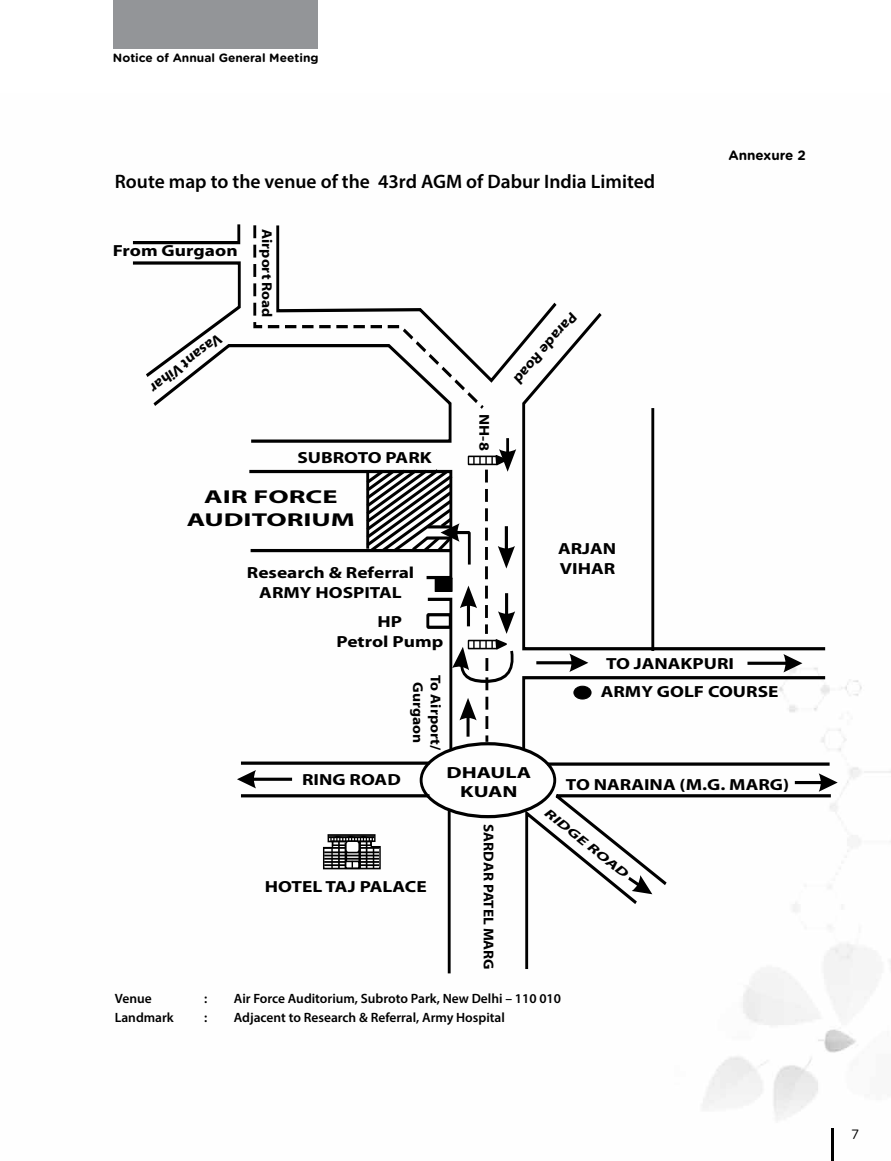
<style>
.page{position:relative;width:891px;height:1161px;background:#fff}
.page>*{position:absolute;margin:0;border:0;box-sizing:border-box;transform-origin:0 0}
.t1{font:600 19.5px "Myriad Pro";color:#000}
.t2{font:700 18.75px/23.1px "Myriad";color:#000;text-align:center;scale:1.52 1}
.t3{font:700 16.05px/20px "Myriad";color:#000;text-align:center;scale:1.2 1}
.t4{font:700 16.05px/20px "Myriad";color:#000;text-align:center;scale:1.36 1}
.t5{font:700 14.85px "Myriad";color:#000;scale:1.04 1}
.t6{font:700 14.55px "Myriad";color:#000;scale:1.1 1}
.t7{font:700 14.25px/17.7px "Myriad";color:#000;text-align:center;scale:1.09 1}
.t8{font:700 14.25px "Myriad";color:#000;scale:1.06 1}
.t9{font:700 14.25px "Myriad";color:#000;scale:1.08 1}
.t10{font:700 14.25px "Myriad";color:#000;scale:1.13 1}
.t11{font:600 13.5px "Myriad Pro";color:#000}
.t12{font:700 13.5px "Gotham Rounded";color:#000}
.t13{font:13.5px "Gotham Rounded";color:#000}
.t14{font:italic 700 12.6px "Myriad";color:#000;scale:1.45 1}
.t15{font:700 12px "Gotham Rounded";color:#000}
</style>
<div class="page">
<img style="left:241px;top:679px;width:650px;height:482px">
<hr style="left:831px;top:1129px;width:2px;height:32px;background:#000">
<div style="left:113px;top:0;width:205px;height:49px;background:#939598"></div>
<svg style="left:132px;top:224px;width:109px;height:21px"></svg>
<div style="left:420px;top:742px;width:136px;height:76px;border:3px solid #000;border-radius:50%"></div>
<hr style="left:241px;top:794px;width:189px;height:3px;background:#000">
<hr style="left:241px;top:762px;width:189px;height:3px;background:#000">
<hr style="left:448px;top:810px;width:3px;height:163px;background:#000">
<hr style="left:547px;top:763px;width:283px;height:3px;background:#000">
<svg style="left:322px;top:833px;width:59px;height:37px"></svg>
<svg style="left:524px;top:773px;width:314px;height:199px"></svg>
<hr style="left:247px;top:778px;width:45px;height:3px;background:#000">
<svg style="left:237px;top:770px;width:19px;height:18px"></svg>
<svg style="left:132px;top:260px;width:696px;height:493px"></svg>
<p class="t15" style="left:113px;top:49px;width:207px">Notice of Annual General Meeting</p>
<p class="t1" style="left:115px;top:169px;width:542px">Route map to the venue of the 43rd AGM of Dabur India Limited</p>
<p class="t3" style="left:113px;top:242px;width:106px">From Gurgaon</p>
<p class="t5" style="left:226px;top:343px;width:85px;rotate:143deg">Vasant Vihar</p>
<p class="t9" style="left:274px;top:229px;width:83px;rotate:90deg">Airport Road</p>
<p class="t3" style="left:297px;top:448px;width:113px">SUBROTO PARK</p>
<p class="t2" style="left:187px;top:486px;width:112px">AIR FORCE<br>AUDITORIUM</p>
<p class="t3" style="left:247px;top:563px;width:141px">Research &amp; Referral<br>ARMY HOSPITAL</p>
<p class="t10" style="left:492px;top:414px;width:34px;rotate:90deg">NH-8</p>
<p class="t6" style="left:581px;top:319px;width:83px;rotate:131deg">Parade Road</p>
<p class="t3" style="left:558px;top:539px;width:50px;text-align:left">ARJAN<br>VIHAR</p>
<p class="t12" style="left:728px;top:145px;width:79px">Annexure 2</p>
<p class="t3" style="left:337px;top:612px;width:90px">HP<br>Petrol Pump</p>
<p class="t7" style="left:444px;top:675px;width:70px;rotate:90deg">To Airport/<br>Gurgaon</p>
<p class="t3" style="left:302px;top:771px;width:84px">RING ROAD</p>
<p class="t3" style="left:265px;top:877px;width:136px">HOTEL TAJ PALACE</p>
<p class="t4" style="left:447px;top:763px;width:64px">DHAULA<br>KUAN</p>
<p class="t8" style="left:496px;top:824px;width:139px;rotate:90deg">SARDAR PATEL MARG</p>
<p class="t3" style="left:606px;top:654px;width:108px">TO JANAKPURI</p>
<p class="t3" style="left:601px;top:682px;width:150px">ARMY GOLF COURSE</p>
<p class="t3" style="left:566px;top:775px;width:188px">TO NARAINA (M.G. MARG)</p>
<p class="t14" style="left:550px;top:805px;width:72px;rotate:39deg">RIDGE ROAD</p>
<p class="t11" style="left:115px;top:990px;width:38px">Venue</p>
<p class="t11" style="left:204px;top:990px;width:5px">:</p>
<p class="t11" style="left:234px;top:990px;width:329px">Air Force Auditorium, Subroto Park, New Delhi – 110 010</p>
<p class="t11" style="left:115px;top:1009px;width:61px">Landmark</p>
<p class="t11" style="left:204px;top:1009px;width:5px">:</p>
<p class="t11" style="left:234px;top:1009px;width:273px">Adjacent to Research &amp; Referral, Army Hospital</p>
<p class="t13" style="left:851px;top:1125px;width:10px">7</p>
</div>
